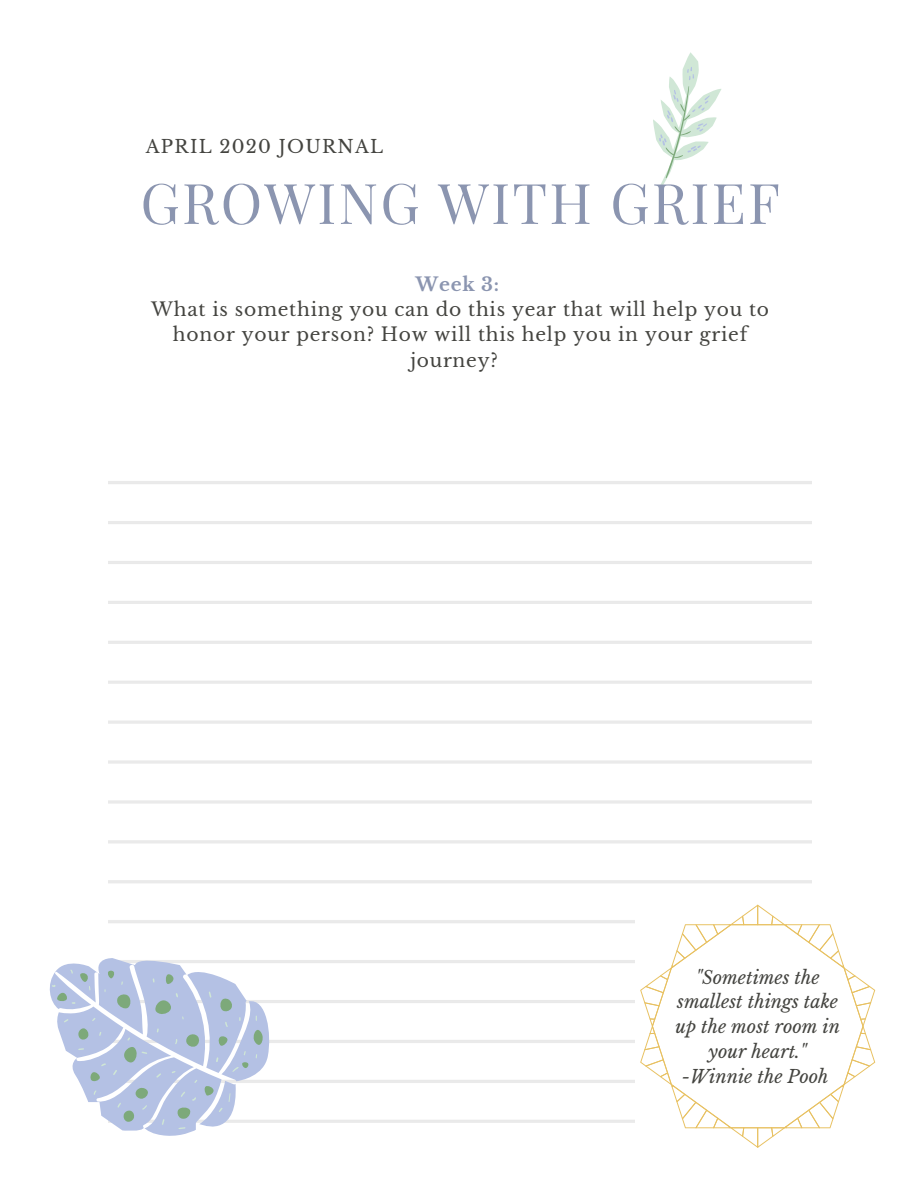
<style>
.page{position:relative;width:918px;height:1188px;background:#fff}
.page>*{position:absolute;margin:0;border:0;box-sizing:border-box;transform-origin:0 0}
.t1{font:56.1px "Playfair Display";letter-spacing:.04em;color:#8b95b0}
.t2{font:18.6px "Libre Baskerville";letter-spacing:.04em;color:#444440}
.t3{font:700 18.6px "Libre Baskerville";color:#8b95b0}
.t4{font:italic 18px/24.8px "Libre Baskerville";color:#444440;text-align:center}
.t5{font:18px "Libre Baskerville";letter-spacing:.07em;color:#444440}
</style>
<div class="page">
<svg style="left:50px;top:958px;width:219px;height:178px"></svg>
<svg style="left:653px;top:52px;width:69px;height:135px"></svg>
<svg style="left:640px;top:905px;width:235px;height:243px"></svg>
<p class="t5" style="left:146px;top:136px;width:239px">APRIL 2020 JOURNAL</p>
<h1 class="t1" style="left:140px;top:163px;width:641px">GROWING WITH GRIEF</h1>
<p class="t3" style="left:415px;top:273px;width:85px">Week 3:</p>
<p class="t2" style="left:151px;top:298px;width:619px">What is something you can do this year that will help you to</p>
<p class="t2" style="left:173px;top:323px;width:576px">honor your person? How will this help you in your grief</p>
<p class="t2" style="left:410px;top:349px;width:89px">journey?</p>
<p class="t4" style="left:675px;top:965px;width:166px">"Sometimes the smallest things take up the most room in your heart." -Winnie the Pooh</p>
</div>
